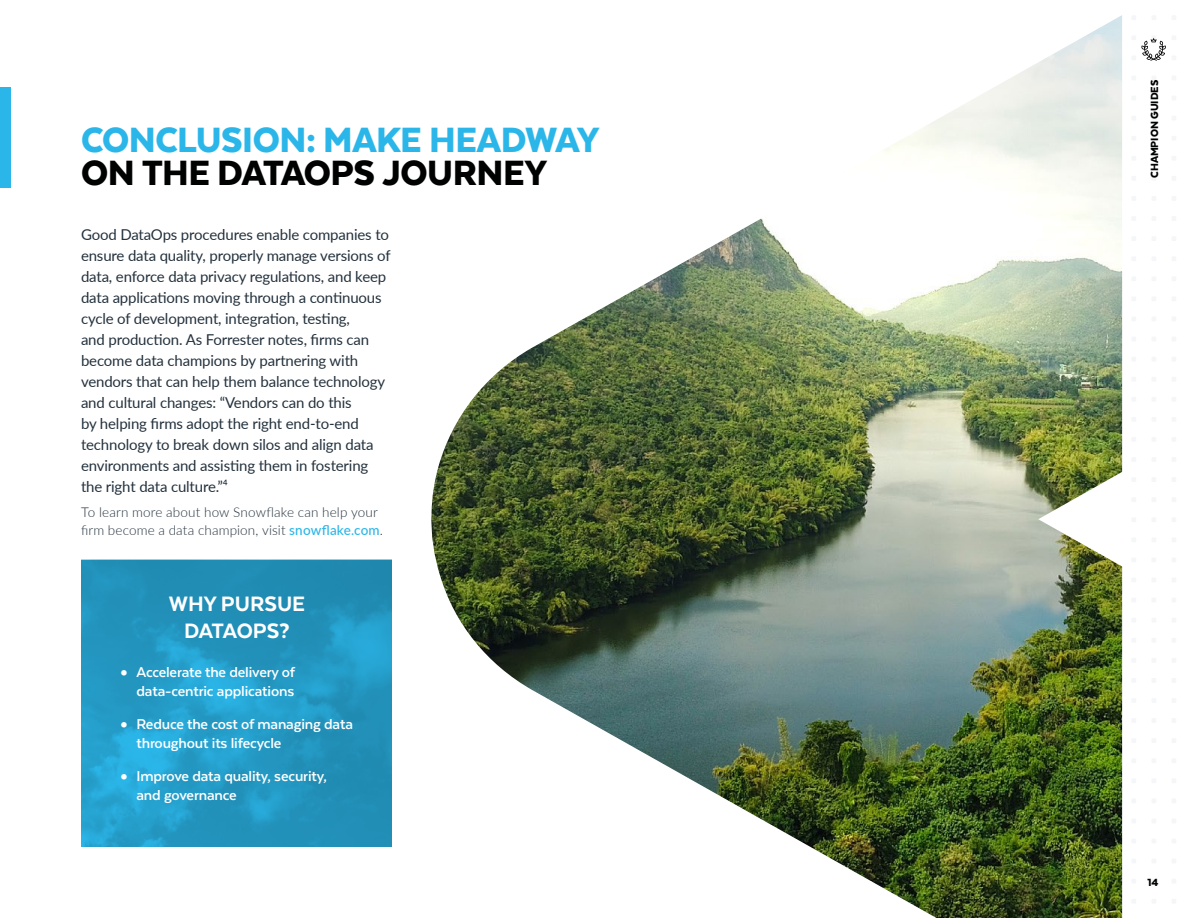
<style>
.page{position:relative;width:1188px;height:918px;background:#fff}
.page>*{position:absolute;margin:0;border:0;box-sizing:border-box;transform-origin:0 0}
.t1{font:900 40.5px "Texta";letter-spacing:-.01em;color:#2bb6e9}
.t2{font:900 40.5px "Texta";letter-spacing:-.01em;color:#000101}
.t3{font:800 24px/27px "Texta";color:#fff;text-align:center}
.t4{font:700 16.5px/19.5px "Texta";letter-spacing:-.01em;color:#fff}
.t5{font:15px/21px "Lato";letter-spacing:-.01em;color:#24323d}
.t6{font:300 13.5px/18.5px "Lato";letter-spacing:.01em;color:#24323d}
.t7{font:900 12px "Texta";color:#000101}
.s1{font-weight:500;color:#2bb6e9}
.s2{font-family:"Lato";font-weight:600;font-size:13.5px}
</style>
<div class="page">
<img style="left:431px;top:15px;width:691px;height:903px">
<div style="left:0;top:87px;width:11px;height:100px;background:#2bb6e9"></div>
<img style="left:81px;top:560px;width:311px;height:287px">
<svg style="left:1141px;top:37px;width:25px;height:24px"></svg>
<h1 class="t1" style="left:81px;top:119px;width:520px">CONCLUSION: MAKE HEADWAY</h1>
<h1 class="t2" style="left:81px;top:152px;width:467px">ON THE DATAOPS JOURNEY</h1>
<p class="t5" style="left:81px;top:223px;width:311px">Good DataOps procedures enable companies to ensure data quality, properly manage versions of data, enforce data privacy regulations, and keep data applications moving through a continuous cycle of development, integration, testing,<br>and production. As Forrester notes, firms can become data champions by partnering with vendors that can help them balance technology and cultural changes: “Vendors can do this<br>by helping firms adopt the right end-to-end technology to break down silos and align data environments and assisting them in fostering the right data culture.”⁴</p>
<p class="t6" style="left:81px;top:502px;width:303px">To learn more about how Snowflake can help your firm become a data champion, visit <span class="s1">snowflake.com</span>.</p>
<h2 class="t3" style="left:169px;top:590px;width:138px">WHY PURSUE<br>DATAOPS?</h2>
<p class="t4" style="left:120px;top:662px;width:177px;text-align:right"><span class="s2">•</span> Accelerate the delivery of data-centric applications</p>
<p class="t4" style="left:136px;top:714px;width:218px;text-indent:-16px"><span class="s2">•</span> Reduce the cost of managing data throughout its lifecycle</p>
<p class="t4" style="left:136px;top:766px;width:192px;text-indent:-16px"><span class="s2">•</span> Improve data quality, security, and governance</p>
<p class="t7" style="left:1148px;top:178px;width:100px;rotate:-90deg">CHAMPION GUIDES</p>
<p class="t7" style="left:1148px;top:876px;width:13px">14</p>
</div>
